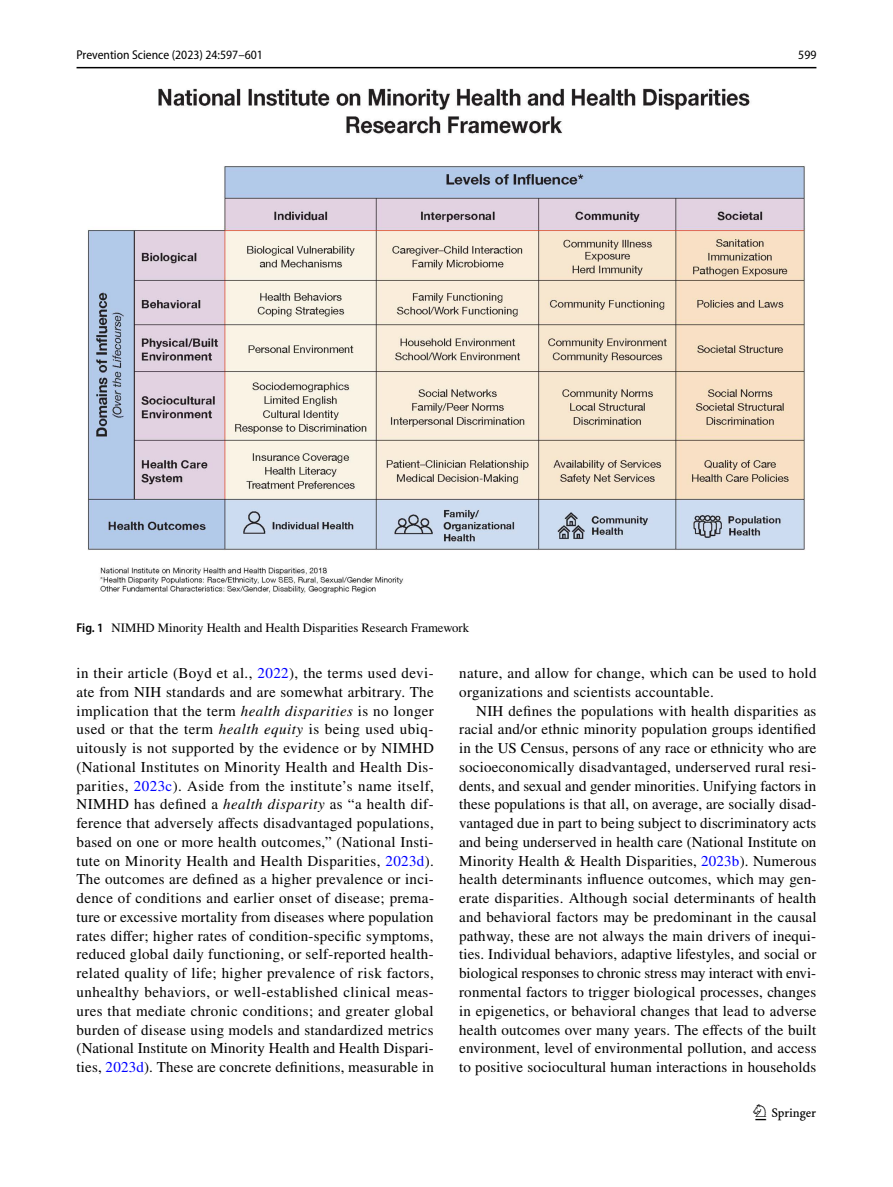
<style>
.page{position:relative;width:893px;height:1187px;background:#fff}
.page>*{position:absolute;margin:0;border:0;box-sizing:border-box;transform-origin:0 0}
.t1{font:22.5px "Springnew Regular 3";color:#000}
.t2{font:15px/18.8px "STIX";letter-spacing:.015em;color:#000;text-align:justify}
.t3{font:12.75px "STIX";color:#000}
.t4{font:semi-condensed 12.75px "Myriad Pro";color:#000}
.s1{font-family:"Myriad Pro";font-weight:600;font-stretch:semi-condensed}
.s2{color:#00f}
.s3{font-style:italic}
</style>
<div class="page">
<hr style="left:77px;top:67px;width:739px;height:1px;background:#000">
<img style="left:87px;top:88px;width:719px;height:506px">
<p class="t4" style="left:77px;top:48px;width:188px">Prevention Science (2023) 24:597–601</p>
<p class="t4" style="left:798px;top:48px;width:20px">599</p>
<p class="t3" style="left:77px;top:618px;width:394px"><span class="s1">Fig. 1</span> NIMHD Minority Health and Health Disparities Research Framework</p>
<p class="t2" style="left:77px;top:664px;width:359px">in their article (Boyd et al., <span class="s2">2022</span>), the terms used devi&shy;ate from NIH standards and are somewhat arbitrary. The implication that the term <span class="s3">health disparities</span> is no longer used or that the term <span class="s3">health equity</span> is being used ubiq&shy;uitously is not supported by the evidence or by NIMHD (National Institutes on Minority Health and Health Dis&shy;parities, <span class="s2">2023c</span>). Aside from the institute’s name itself, NIMHD has defined a <span class="s3">health disparity</span> as “a health dif&shy;ference that adversely affects disadvantaged populations, based on one or more health outcomes,” (National Insti&shy;tute on Minority Health and Health Disparities, <span class="s2">2023d</span>).<br>The outcomes are defined as a higher prevalence or inci&shy;dence of conditions and earlier onset of disease; prema&shy;ture or excessive mortality from diseases where population rates differ; higher rates of condition-specific symptoms, reduced global daily functioning, or self-reported health&shy;related quality of life; higher prevalence of risk factors, unhealthy behaviors, or well-established clinical meas&shy;ures that mediate chronic conditions; and greater global burden of disease using models and standardized metrics (National Institute on Minority Health and Health Dispari&shy;ties, <span class="s2">2023d</span>). These are concrete definitions, measurable in</p>
<p class="t2" style="left:459px;top:664px;width:359px">nature, and allow for change, which can be used to hold organizations and scientists accountable.</p>
<p class="t2" style="left:459px;top:702px;width:359px;text-indent:17px">NIH defines the populations with health disparities as racial and/or ethnic minority population groups identified in the US Census, persons of any race or ethnicity who are socioeconomically disadvantaged, underserved rural resi&shy;dents, and sexual and gender minorities. Unifying factors in these populations is that all, on average, are socially disad&shy;vantaged due in part to being subject to discriminatory acts and being underserved in health care (National Institute on Minority Health &amp; Health Disparities, <span class="s2">2023b</span>). Numerous health determinants influence outcomes, which may gen&shy;erate disparities. Although social determinants of health and behavioral factors may be predominant in the causal pathway, these are not always the main drivers of inequi&shy;ties. Individual behaviors, adaptive lifestyles, and social or biological responses to chronic stress may interact with envi&shy;ronmental factors to trigger biological processes, changes in epigenetics, or behavioral changes that lead to adverse health outcomes over many years. The effects of the built environment, level of environmental pollution, and access to positive sociocultural human interactions in households</p>
<h1 class="t1" style="left:755px;top:1104px;width:62px">1 3</h1>
</div>
